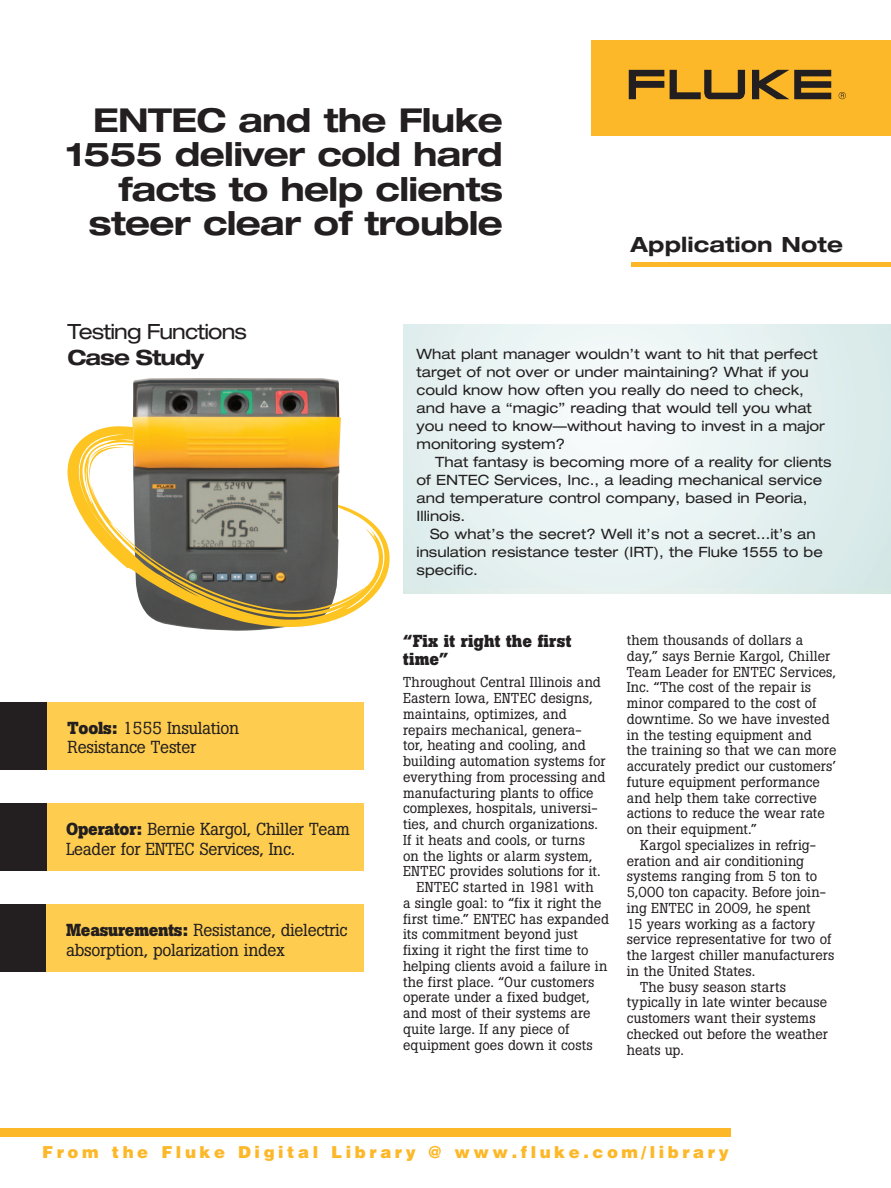
<style>
.page{position:relative;width:891px;height:1188px;background:#fff}
.page>*{position:absolute;margin:0;border:0;box-sizing:border-box;transform-origin:0 0}
.t1{font:700 expanded 33px/34.5px "Helvetica Neue LT Std";letter-spacing:-.02em;color:#231f20;text-align:right}
.t2{font:expanded 21px "Helvetica Neue LT Std";letter-spacing:-.04em;color:#231f20}
.t3{font:700 expanded 21px "Helvetica Neue LT Std";letter-spacing:.005em;color:#231f20}
.t4{font:700 expanded 21px "Helvetica Neue LT Std";letter-spacing:-.045em;color:#231f20}
.t5{font:17.25px/19.5px "Boton Pro";letter-spacing:-.015em;color:#231f20}
.t6{font:700 17.25px/17.2px "Boton Pro";letter-spacing:.01em;color:#231f20}
.t7{font:900 16.5px "Helvetica";letter-spacing:.215em;color:#fcb828}
.t8{font:14.25px/15.8px "Boton Pro";letter-spacing:.005em;color:#231f20}
.t9{font:expanded 14.25px/18px "Helvetica Neue";color:#231f20}
.s1{font-weight:700}
</style>
<div class="page">
<svg style="left:403px;top:324px;width:488px;height:270px"></svg>
<div style="left:592px;top:40px;width:299px;height:96px;background:#fcb828"></div>
<svg style="left:629px;top:70px;width:35px;height:29px"></svg>
<svg style="left:752px;top:70px;width:79px;height:29px"></svg>
<svg style="left:670px;top:70px;width:75px;height:29px"></svg>
<svg style="left:839px;top:92px;width:7px;height:7px"></svg>
<div style="left:0;top:1128px;width:730px;height:8px;background:#fcb828"></div>
<hr style="left:631px;top:263px;width:260px;height:4px;background:#fcb828">
<div style="left:0;top:803px;width:363px;height:68px;background:#fecc4e"></div>
<div style="left:0;top:803px;width:46px;height:68px;background:#231f20"></div>
<div style="left:0;top:904px;width:363px;height:68px;background:#fecc4e"></div>
<div style="left:0;top:904px;width:46px;height:68px;background:#231f20"></div>
<div style="left:0;top:702px;width:363px;height:68px;background:#fecc4e"></div>
<div style="left:0;top:702px;width:46px;height:68px;background:#231f20"></div>
<img style="left:132px;top:378px;width:209px;height:253px">
<svg style="left:68px;top:426px;width:322px;height:201px"></svg>
<svg style="left:89px;top:447px;width:280px;height:165px"></svg>
<img style="left:133px;top:423px;width:205px;height:166px">
<h1 class="t1" style="left:66px;top:102px;width:439px">ENTEC and the Fluke<br>1555 deliver cold hard facts to help clients steer clear of trouble</h1>
<h2 class="t3" style="left:631px;top:231px;width:214px">Application Note</h2>
<h2 class="t2" style="left:68px;top:319px;width:181px">Testing Functions</h2>
<h2 class="t4" style="left:68px;top:344px;width:138px">Case Study</h2>
<p class="t5" style="left:68px;top:718px;width:173px"><span class="s1">Tools:</span> 1555 Insulation<br>Resistance Tester</p>
<p class="t5" style="left:66px;top:819px;width:285px"><span class="s1">Operator:</span> Bernie Kargol, Chiller Team<br>Leader for ENTEC Services, Inc.</p>
<p class="t5" style="left:66px;top:921px;width:283px"><span class="s1">Measurements:</span> Resistance, dielectric absorption, polarization index</p>
<p class="t9" style="left:417px;top:345px;width:410px">What plant manager wouldn’t want to hit that perfect target of not over or under maintaining? What if you could know how often you really do need to check, and have a “magic” reading that would tell you what you need to know—without having to invest in a major monitoring system?</p>
<p class="t9" style="left:417px;top:453px;width:417px;text-indent:19px">That fantasy is becoming more of a reality for clients of ENTEC Services, Inc., a leading mechanical service and temperature control company, based in Peoria, Illinois.</p>
<p class="t9" style="left:417px;top:525px;width:408px;text-indent:13px">So what’s the secret? Well it’s not a secret…it’s an insulation resistance tester (IRT), the Fluke 1555 to be specific.</p>
<p class="t6" style="left:403px;top:633px;width:170px">“Fix it right the first time”</p>
<p class="t8" style="left:403px;top:675px;width:199px">Throughout Central Illinois and</p>
<p class="t8" style="left:403px;top:690px;width:191px">Eastern Iowa, ENTEC designs,</p>
<p class="t8" style="left:403px;top:706px;width:165px">maintains, optimizes, and</p>
<p class="t8" style="left:403px;top:722px;width:180px">repairs mechanical, genera-</p>
<p class="t8" style="left:403px;top:737px;width:184px">tor, heating and cooling, and</p>
<p class="t8" style="left:403px;top:753px;width:204px">building automation systems for</p>
<p class="t8" style="left:403px;top:769px;width:204px">everything from processing and</p>
<p class="t8" style="left:403px;top:785px;width:192px">manufacturing plants to office</p>
<p class="t8" style="left:403px;top:800px;width:196px">complexes, hospitals, universi-</p>
<p class="t8" style="left:403px;top:816px;width:197px">ties, and church organizations.</p>
<p class="t8" style="left:403px;top:832px;width:183px">If it heats and cools, or turns</p>
<p class="t8" style="left:403px;top:848px;width:191px">on the lights or alarm system,</p>
<p class="t8" style="left:403px;top:863px;width:199px">ENTEC provides solutions for it.</p>
<p class="t8" style="left:417px;top:879px;width:179px">ENTEC started in 1981 with</p>
<p class="t8" style="left:403px;top:895px;width:200px">a single goal: to “fix it right the</p>
<p class="t8" style="left:403px;top:911px;width:208px">first time.” ENTEC has expanded</p>
<p class="t8" style="left:403px;top:926px;width:176px">its commitment beyond just</p>
<p class="t8" style="left:403px;top:942px;width:187px">fixing it right the first time to</p>
<p class="t8" style="left:403px;top:958px;width:206px">helping clients avoid a failure in</p>
<p class="t8" style="left:403px;top:974px;width:193px">the first place. “Our customers</p>
<p class="t8" style="left:403px;top:989px;width:188px">operate under a fixed budget,</p>
<p class="t8" style="left:403px;top:1005px;width:189px">and most of their systems are</p>
<p class="t8" style="left:403px;top:1021px;width:168px">quite large. If any piece of</p>
<p class="t8" style="left:403px;top:1037px;width:191px">equipment goes down it costs</p>
<p class="t8" style="left:627px;top:632px;width:211px">them thousands of dollars a day,” says Bernie Kargol, Chiller<br>Team Leader for ENTEC Services,<br>Inc. “The cost of the repair is minor compared to the cost of downtime. So we have invested in the testing equipment and<br>the training so that we can more accurately predict our customers’ future equipment performance and help them take corrective actions to reduce the wear rate on their equipment.”</p>
<p class="t8" style="left:640px;top:837px;width:177px">Kargol specializes in refrig-</p>
<p class="t8" style="left:627px;top:853px;width:179px">eration and air conditioning</p>
<p class="t8" style="left:627px;top:868px;width:192px">systems ranging from 5 ton to</p>
<p class="t8" style="left:627px;top:884px;width:201px">5,000 ton capacity. Before join-</p>
<p class="t8" style="left:627px;top:900px;width:185px">ing ENTEC in 2009, he spent</p>
<p class="t8" style="left:627px;top:916px;width:190px">15 years working as a factory</p>
<p class="t8" style="left:627px;top:931px;width:206px">service representative for two of</p>
<p class="t8" style="left:627px;top:947px;width:209px">the largest chiller manufacturers</p>
<p class="t8" style="left:627px;top:963px;width:130px">in the United States.</p>
<p class="t8" style="left:640px;top:979px;width:147px">The busy season starts</p>
<p class="t8" style="left:627px;top:994px;width:202px">typically in late winter because</p>
<p class="t8" style="left:627px;top:1010px;width:190px">customers want their systems</p>
<p class="t8" style="left:627px;top:1026px;width:203px">checked out before the weather</p>
<p class="t8" style="left:627px;top:1042px;width:59px">heats up.</p>
<p class="t7" style="left:42px;top:1142px;width:688px">From the Fluke Digital Library @ www.fluke.com/library</p>
</div>
